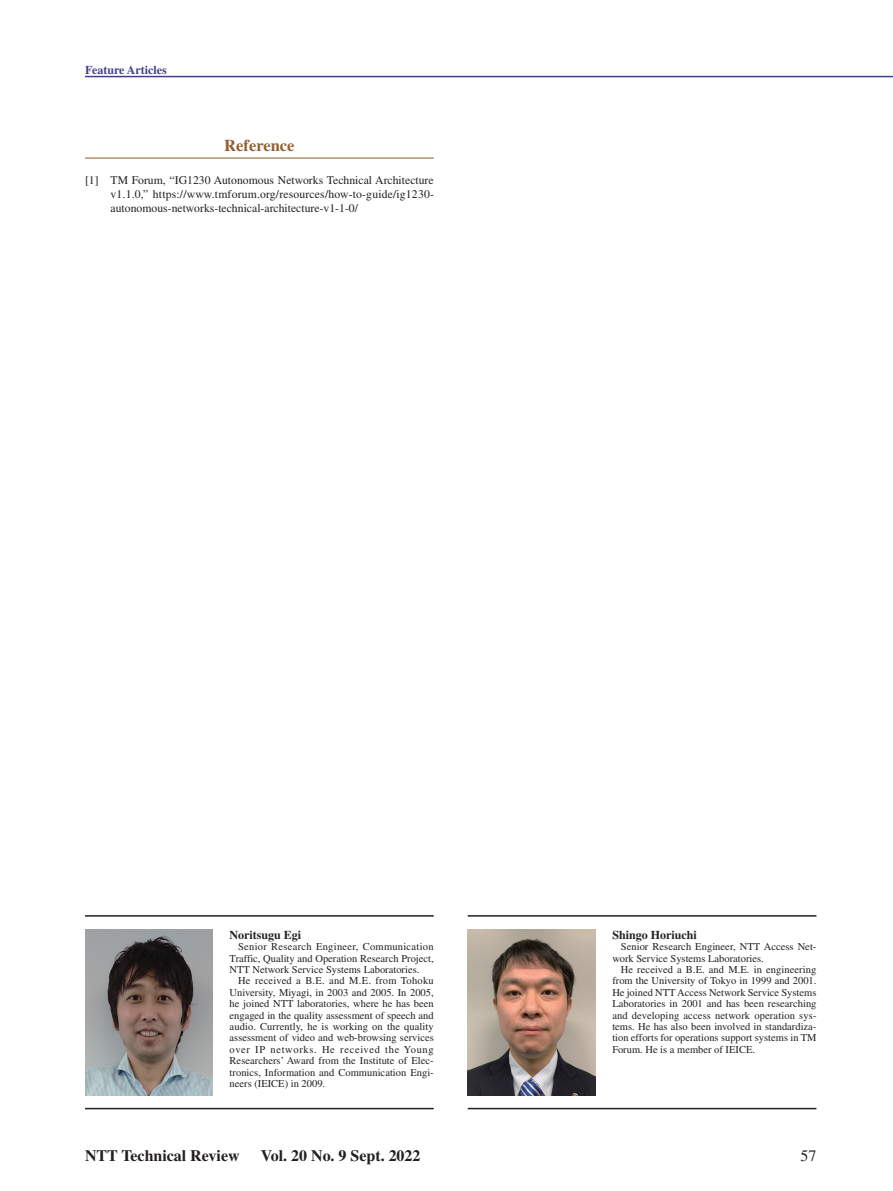
<style>
.page{position:relative;width:893px;height:1191px;background:#fff}
.page>*{position:absolute;margin:0;border:0;box-sizing:border-box;transform-origin:0 0}
.t1{font:700 16.5px "Times";color:#906032}
.t2{font:700 15.9px "Times";color:#231f20}
.t3{font:15.9px "Times";color:#231f20}
.t4{font:700 12px "Times";color:#231f20}
.t5{font:700 12px "Times";color:#413f8e}
.t6{font:11.7px/14.1px "Times";color:#231f20;text-align:justify}
.t7{font:10.5px/11.4px "Times";color:#231f20;text-align:justify}
</style>
<div class="page">
<hr style="left:85px;top:76px;width:808px;height:1px;background:#413f8e">
<hr style="left:85px;top:157px;width:349px;height:2px;background:#906032">
<hr style="left:85px;top:915px;width:349px;height:1px;background:#231f20">
<hr style="left:468px;top:915px;width:348px;height:1px;background:#231f20">
<img style="left:85px;top:929px;width:128px;height:166px">
<img style="left:468px;top:929px;width:127px;height:166px">
<hr style="left:85px;top:1107px;width:349px;height:2px;background:#231f20">
<hr style="left:468px;top:1107px;width:348px;height:2px;background:#231f20">
<p class="t5" style="left:85px;top:63px;width:83px">Feature Articles</p>
<h1 class="t1" style="left:224px;top:136px;width:72px">Reference</h1>
<p class="t6" style="left:111px;top:173px;width:325px;text-indent:-26px">[1] TM Forum, “IG1230 Autonomous Networks Technical Architecture v1.1.0,” https://www.tmforum.org/resources/how-to-guide/ig1230- autonomous-networks-technical-architecture-v1-1-0/</p>
<p class="t4" style="left:230px;top:927px;width:73px">Noritsugu Egi</p>
<p class="t7" style="left:230px;top:941px;width:206px;text-indent:9px">Senior Research Engineer, Communication Traffic, Quality and Operation Research Project, NTT Network Service Systems Laboratories.</p>
<p class="t7" style="left:230px;top:975px;width:206px;text-indent:9px">He received a B.E. and M.E. from Tohoku University, Miyagi, in 2003 and 2005. In 2005, he joined NTT laboratories, where he has been engaged in the quality assessment of speech and audio. Currently, he is working on the quality assessment of video and web-browsing services over IP networks. He received the Young Researchers’ Award from the Institute of Elec&shy;tronics, Information and Communication Engi&shy;neers (IEICE) in 2009.</p>
<p class="t4" style="left:612px;top:927px;width:86px">Shingo Horiuchi</p>
<p class="t7" style="left:612px;top:941px;width:206px;text-indent:9px">Senior Research Engineer, NTT Access Net&shy;work Service Systems Laboratories.</p>
<p class="t7" style="left:612px;top:963px;width:206px;text-indent:9px">He received a B.E. and M.E. in engineering from the University of Tokyo in 1999 and 2001.<br>He joined NTT Access Network Service Systems Laboratories in 2001 and has been researching and developing access network operation sys&shy;tems. He has also been involved in standardiza&shy;tion efforts for operations support systems in TM Forum. He is a member of IEICE.</p>
<h2 class="t2" style="left:85px;top:1146px;width:156px">NTT Technical Review</h2>
<h2 class="t2" style="left:261px;top:1146px;width:161px">Vol. 20 No. 9 Sept. 2022</h2>
<h2 class="t3" style="left:800px;top:1146px;width:17px">57</h2>
</div>
